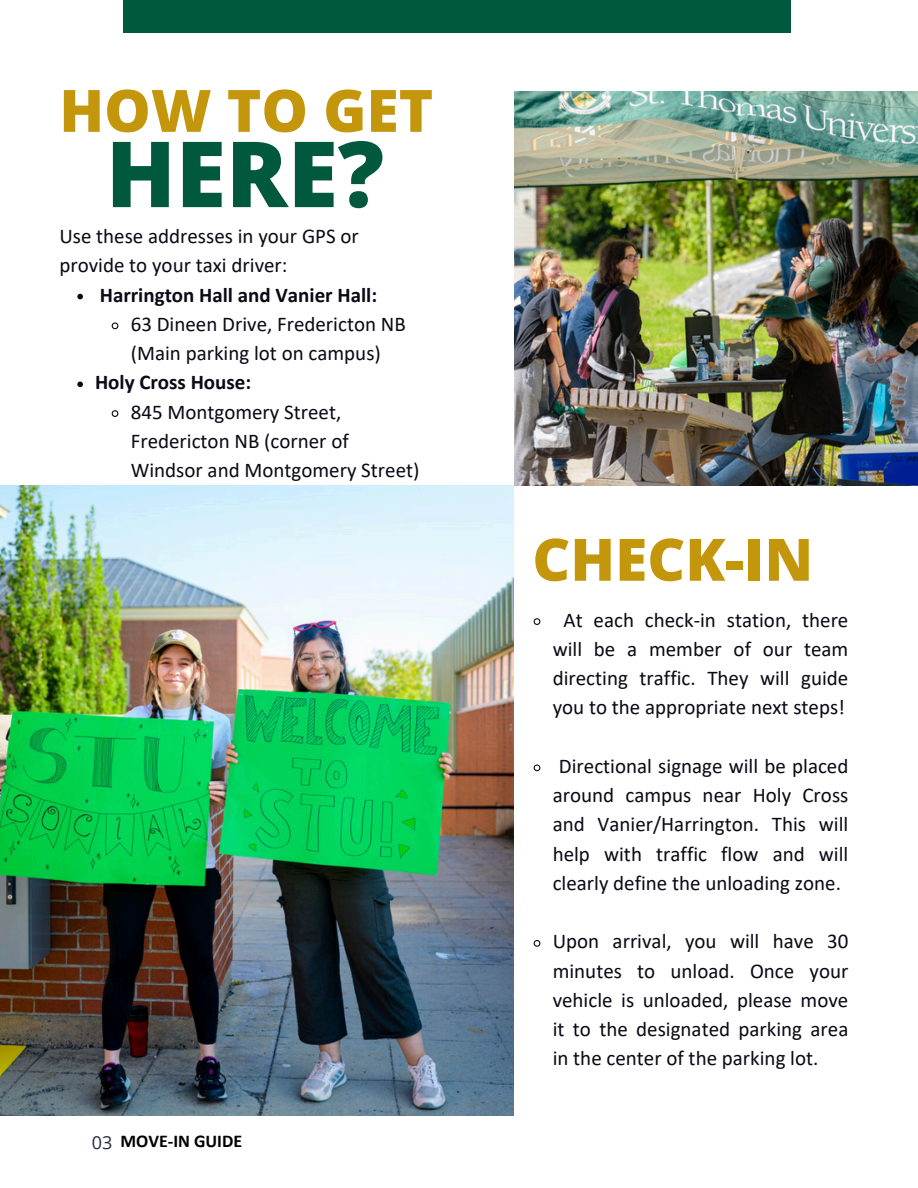
<style>
.page{position:relative;width:918px;height:1188px;background:#fff}
.page>*{position:absolute;margin:0;border:0;box-sizing:border-box;transform-origin:0 0}
.t1{font:800 91.35px "Open Sans";color:#00583d}
.t2{font:800 58.5px "Open Sans";color:#c4960c}
.t3{font:21px/29.2px "Calibri";color:#0a0916}
.t4{font:700 21px "Calibri";color:#0a0916}
.t5{font:700 18px "Calibri";color:#000}
.t6{font:18px "Open Sans";color:#202c44}
</style>
<div class="page">
<div style="left:123px;top:0;width:668px;height:33px;background:#00583d"></div>
<img style="left:0;top:485px;width:514px;height:630px">
<img style="left:514px;top:92px;width:404px;height:394px">
<svg style="left:77px;top:294px;width:6px;height:5px"></svg>
<svg style="left:111px;top:322px;width:8px;height:8px"></svg>
<svg style="left:77px;top:382px;width:6px;height:5px"></svg>
<svg style="left:111px;top:410px;width:8px;height:7px"></svg>
<svg style="left:533px;top:618px;width:8px;height:7px"></svg>
<svg style="left:533px;top:764px;width:8px;height:8px"></svg>
<svg style="left:533px;top:940px;width:8px;height:7px"></svg>
<h3 class="t2" style="left:59px;top:69px;width:375px">HOW TO GET</h3>
<p class="t1" style="left:106px;top:110px;width:280px">HERE?</p>
<p class="t3" style="left:59px;top:223px;width:301px">Use these addresses in your GPS or provide to your taxi driver:</p>
<p class="t4" style="left:100px;top:286px;width:279px">Harrington Hall and Vanier Hall:</p>
<p class="t3" style="left:131px;top:311px;width:277px">63 Dineen Drive, Fredericton NB (Main parking lot on campus)</p>
<p class="t4" style="left:95px;top:374px;width:158px">Holy Cross House:</p>
<p class="t3" style="left:131px;top:399px;width:290px">845 Montgomery Street,<br>Fredericton NB (corner of<br>Windsor and Montgomery Street)</p>
<p class="t6" style="left:92px;top:1130px;width:22px">03</p>
<p class="t5" style="left:121px;top:1134px;width:123px">MOVE-IN GUIDE</p>
<p class="t2" style="left:532px;top:518px;width:282px">CHECK-IN</p>
<h2 class="t3" style="left:553px;top:607px;width:297px;text-align:center">At each check-in station, there will be a member of our team directing traffic. They will guide you to the appropriate next steps!</h2>
<p class="t3" style="left:553px;top:753px;width:297px;text-align:justify">Directional signage will be placed around campus near Holy Cross and Vanier/Harrington. This will help with traffic flow and will clearly define the unloading zone.</p>
<p class="t3" style="left:553px;top:929px;width:297px;text-align:justify">Upon arrival, you will have 30 minutes to unload. Once your vehicle is unloaded, please move it to the designated parking area in the center of the parking lot.</p>
</div>
